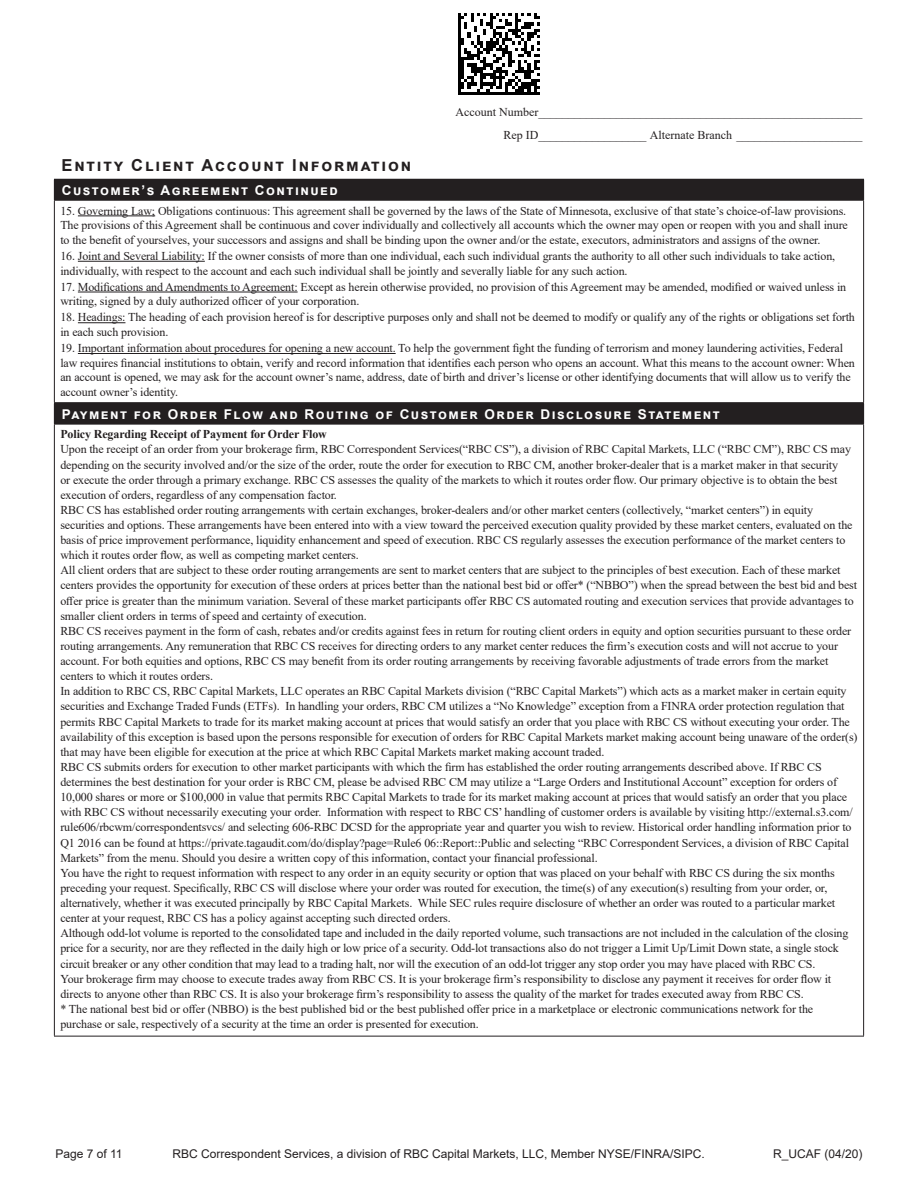
<style>
.page{position:relative;width:918px;height:1188px;background:#fff}
.page>*{position:absolute;margin:0;border:0;box-sizing:border-box;transform-origin:0 0}
.t1{font:700 16.5px "Arial";letter-spacing:.11em;color:#231f20}
.Section_Headers_Blac{font:700 13.5px "Arial";letter-spacing:.11em;color:#fff}
.FORM_Body_Copy{font:12px/15.1px "Times New Roman";letter-spacing:-.01em;color:#231f20}
.t2{font:12px "Arial";color:#231f20}
.s1{font-weight:700}
</style>
<div class="page">
<div style="left:54px;top:403px;width:810px;height:21px;background:#231f20"></div>
<hr style="left:54px;top:424px;width:810px;height:1px;background:#231f20">
<hr style="left:54px;top:424px;width:1px;height:612px;background:#231f20">
<hr style="left:863px;top:424px;width:1px;height:612px;background:#231f20">
<hr style="left:54px;top:1036px;width:810px;height:1px;background:#231f20">
<div style="left:54px;top:179px;width:810px;height:21px;background:#231f20"></div>
<hr style="left:54px;top:201px;width:1px;height:201px;background:#231f20">
<hr style="left:863px;top:201px;width:1px;height:201px;background:#231f20">
<hr style="left:54px;top:402px;width:810px;height:1px;background:#231f20">
<hr style="left:54px;top:200px;width:810px;height:1px;background:#231f20">
<hr style="left:78px;top:216px;width:77px;height:1px;background:#231f20">
<hr style="left:78px;top:261px;width:127px;height:1px;background:#231f20">
<hr style="left:78px;top:292px;width:220px;height:1px;background:#231f20">
<hr style="left:78px;top:322px;width:47px;height:1px;background:#231f20">
<hr style="left:78px;top:353px;width:318px;height:1px;background:#231f20">
<img style="left:459px;top:13px;width:81px;height:81px">
<h1 class="t1" style="left:62px;top:154px;width:351px">Entity Client Account Information</h1>
<p class="FORM_Body_Copy" style="left:456px;top:101px;width:408px;line-height:22.5px;text-align:right">Account Number______________________________________________________<br>Rep ID__________________ Alternate Branch _____________________</p>
<p class="Section_Headers_Blac" style="left:62px;top:180px;width:277px">Customer’s Agreement Continued</p>
<p class="FORM_Body_Copy" style="left:60px;top:203px;width:789px;line-height:14.7px">15. Governing Law; Obligations continuous: This agreement shall be governed by the laws of the State of Minnesota, exclusive of that state’s choice-of-law provisions.<br>The provisions of this Agreement shall be continuous and cover individually and collectively all accounts which the owner may open or reopen with you and shall inure to the benefit of yourselves, your successors and assigns and shall be binding upon the owner and/or the estate, executors, administrators and assigns of the owner.</p>
<p class="FORM_Body_Copy" style="left:60px;top:248px;width:776px;line-height:14.7px">16. Joint and Several Liability: If the owner consists of more than one individual, each such individual grants the authority to all other such individuals to take action, individually, with respect to the account and each such individual shall be jointly and severally liable for any such action.</p>
<p class="FORM_Body_Copy" style="left:60px;top:279px;width:787px;line-height:14.7px">17. Modifications and Amendments to Agreement: Except as herein otherwise provided, no provision of this Agreement may be amended, modified or waived unless in writing, signed by a duly authorized officer of your corporation.</p>
<p class="FORM_Body_Copy" style="left:60px;top:310px;width:796px;line-height:14.7px">18. Headings: The heading of each provision hereof is for descriptive purposes only and shall not be deemed to modify or qualify any of the rights or obligations set forth in each such provision.</p>
<p class="FORM_Body_Copy" style="left:60px;top:340px;width:796px;line-height:14.7px">19. Important information about procedures for opening a new account. To help the government fight the funding of terrorism and money laundering activities, Federal law requires financial institutions to obtain, verify and record information that identifies each person who opens an account. What this means to the account owner: When an account is opened, we may ask for the account owner’s name, address, date of birth and driver’s license or other identifying documents that will allow us to verify the account owner’s identity.</p>
<p class="Section_Headers_Blac" style="left:62px;top:405px;width:659px">Payment for Order Flow and Routing of Customer Order Disclosure Statement</p>
<p class="FORM_Body_Copy" style="left:60px;top:426px;width:799px"><span class="s1">Policy Regarding Receipt of Payment for Order Flow<br></span>Upon the receipt of an order from your brokerage firm, RBC Correspondent Services(“RBC CS”), a division of RBC Capital Markets, LLC (“RBC CM”), RBC CS may depending on the security involved and/or the size of the order, route the order for execution to RBC CM, another broker-dealer that is a market maker in that security<br>or execute the order through a primary exchange. RBC CS assesses the quality of the markets to which it routes order flow. Our primary objective is to obtain the best execution of orders, regardless of any compensation factor.<br>RBC CS has established order routing arrangements with certain exchanges, broker-dealers and/or other market centers (collectively, “market centers”) in equity securities and options. These arrangements have been entered into with a view toward the perceived execution quality provided by these market centers, evaluated on the basis of price improvement performance, liquidity enhancement and speed of execution. RBC CS regularly assesses the execution performance of the market centers to which it routes order flow, as well as competing market centers.<br>All client orders that are subject to these order routing arrangements are sent to market centers that are subject to the principles of best execution. Each of these market centers provides the opportunity for execution of these orders at prices better than the national best bid or offer* (“NBBO”) when the spread between the best bid and best offer price is greater than the minimum variation. Several of these market participants offer RBC CS automated routing and execution services that provide advantages to smaller client orders in terms of speed and certainty of execution.<br>RBC CS receives payment in the form of cash, rebates and/or credits against fees in return for routing client orders in equity and option securities pursuant to these order routing arrangements. Any remuneration that RBC CS receives for directing orders to any market center reduces the firm’s execution costs and will not accrue to your account. For both equities and options, RBC CS may benefit from its order routing arrangements by receiving favorable adjustments of trade errors from the market centers to which it routes orders.<br>In addition to RBC CS, RBC Capital Markets, LLC operates an RBC Capital Markets division (“RBC Capital Markets”) which acts as a market maker in certain equity securities and Exchange Traded Funds (ETFs). In handling your orders, RBC CM utilizes a “No Knowledge” exception from a FINRA order protection regulation that permits RBC Capital Markets to trade for its market making account at prices that would satisfy an order that you place with RBC CS without executing your order. The availability of this exception is based upon the persons responsible for execution of orders for RBC Capital Markets market making account being unaware of the order(s) that may have been eligible for execution at the price at which RBC Capital Markets market making account traded.<br>RBC CS submits orders for execution to other market participants with which the firm has established the order routing arrangements described above. If RBC CS determines the best destination for your order is RBC CM, please be advised RBC CM may utilize a “Large Orders and Institutional Account” exception for orders of 10,000 shares or more or $100,000 in value that permits RBC Capital Markets to trade for its market making account at prices that would satisfy an order that you place with RBC CS without necessarily executing your order. Information with respect to RBC CS’ handling of customer orders is available by visiting http://external.s3.com/ rule606/rbcwm/correspondentsvcs/ and selecting 606-RBC DCSD for the appropriate year and quarter you wish to review. Historical order handling information prior to Q1 2016 can be found at https://private.tagaudit.com/do/display?page=Rule6 06::Report::Public and selecting “RBC Correspondent Services, a division of RBC Capital Markets” from the menu. Should you desire a written copy of this information, contact your financial professional.<br>You have the right to request information with respect to any order in an equity security or option that was placed on your behalf with RBC CS during the six months preceding your request. Specifically, RBC CS will disclose where your order was routed for execution, the time(s) of any execution(s) resulting from your order, or, alternatively, whether it was executed principally by RBC Capital Markets. While SEC rules require disclosure of whether an order was routed to a particular market center at your request, RBC CS has a policy against accepting such directed orders.<br>Although odd-lot volume is reported to the consolidated tape and included in the daily reported volume, such transactions are not included in the calculation of the closing price for a security, nor are they reflected in the daily high or low price of a security. Odd-lot transactions also do not trigger a Limit Up/Limit Down state, a single stock circuit breaker or any other condition that may lead to a trading halt, nor will the execution of an odd-lot trigger any stop order you may have placed with RBC CS.<br>Your brokerage firm may choose to execute trades away from RBC CS. It is your brokerage firm’s responsibility to disclose any payment it receives for order flow it directs to anyone other than RBC CS. It is also your brokerage firm’s responsibility to assess the quality of the market for trades executed away from RBC CS.<br>* The national best bid or offer (NBBO) is the best published bid or the best published offer price in a marketplace or electronic communications network for the purchase or sale, respectively of a security at the time an order is presented for execution.</p>
<p class="t2" style="left:56px;top:1145px;width:69px">Page 7 of 11</p>
<p class="t2" style="left:173px;top:1145px;width:534px">RBC Correspondent Services, a division of RBC Capital Markets, LLC, Member NYSE/FINRA/SIPC.</p>
<p class="t2" style="left:773px;top:1145px;width:91px">R_UCAF (04/20)</p>
</div>
